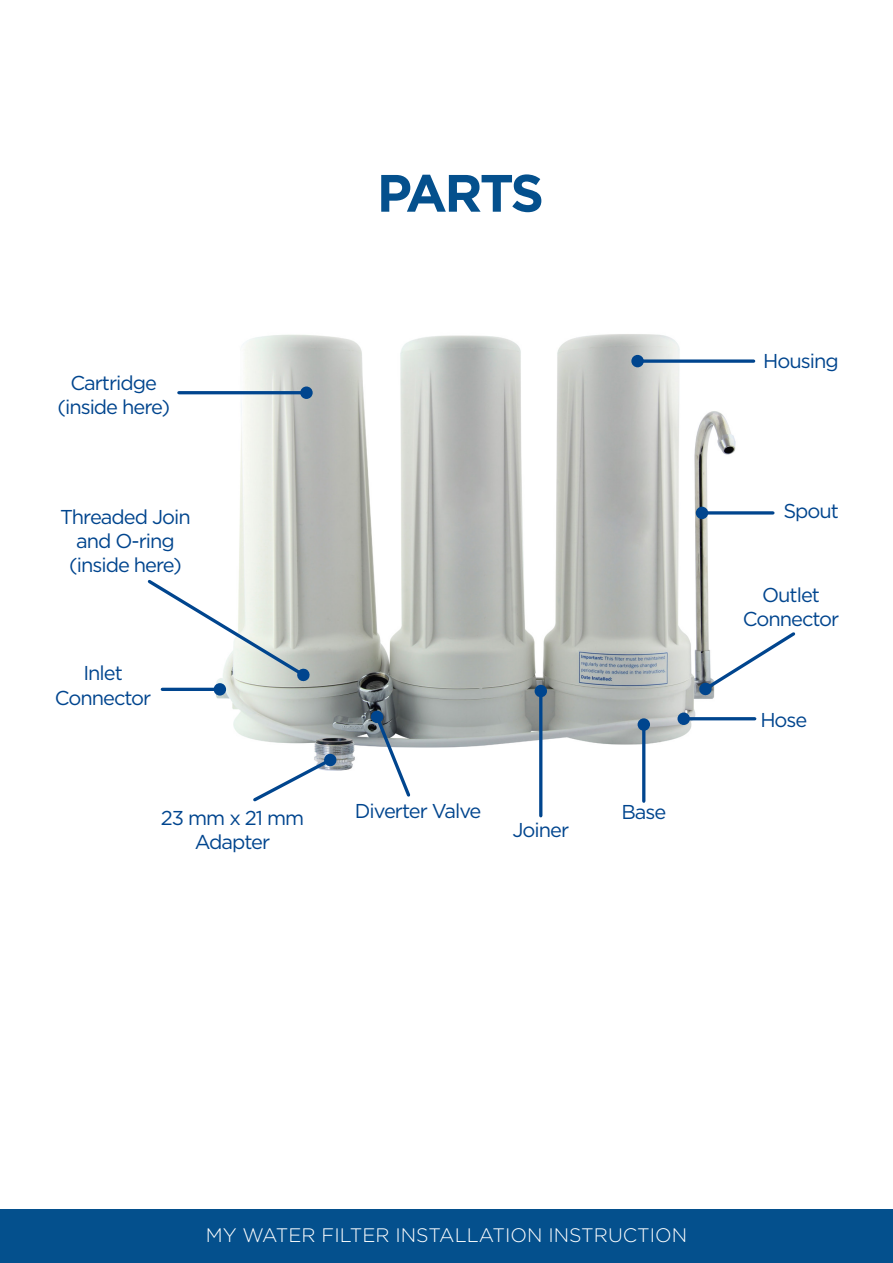
<style>
.page{position:relative;width:893px;height:1263px;background:#fff}
.page>*{position:absolute;margin:0;border:0;box-sizing:border-box;transform-origin:0 0}
.t1{font:700 52.5px "Gotham";letter-spacing:-.055em;color:#04508d}
.t2{font:20.1px "Gotham";letter-spacing:-.05em;color:#00458e}
.t3{font:300 19.5px "Gotham";color:#fff}
</style>
<div class="page">
<div style="left:0;top:1209px;width:893px;height:54px;background:#04508d"></div>
<img style="left:214px;top:334px;width:525px;height:439px">
<div style="left:631px;top:355px;width:13px;height:12px;background:#00458e;border-radius:50%"></div>
<svg style="left:643px;top:359px;width:111px;height:4px"></svg>
<div style="left:696px;top:507px;width:12px;height:12px;background:#00458e;border-radius:50%"></div>
<svg style="left:708px;top:511px;width:65px;height:4px"></svg>
<svg style="left:698px;top:629px;width:98px;height:67px"></svg>
<div style="left:638px;top:718px;width:12px;height:13px;background:#00458e;border-radius:50%"></div>
<div style="left:371px;top:711px;width:12px;height:12px;background:#00458e;border-radius:50%"></div>
<hr style="left:642px;top:725px;width:3px;height:76px;background:#00458e">
<svg style="left:373px;top:713px;width:40px;height:84px"></svg>
<div style="left:535px;top:685px;width:12px;height:12px;background:#00458e;border-radius:50%"></div>
<hr style="left:539px;top:692px;width:3px;height:124px;background:#00458e">
<svg style="left:250px;top:753px;width:87px;height:49px"></svg>
<div style="left:214px;top:683px;width:12px;height:12px;background:#00458e;border-radius:50%"></div>
<hr style="left:162px;top:688px;width:57px;height:3px;background:#00458e">
<div style="left:677px;top:712px;width:13px;height:13px;background:#00458e;border-radius:50%"></div>
<hr style="left:684px;top:717px;width:71px;height:3px;background:#00458e">
<svg style="left:147px;top:577px;width:163px;height:105px"></svg>
<div style="left:300px;top:386px;width:13px;height:13px;background:#00458e;border-radius:50%"></div>
<hr style="left:179px;top:391px;width:127px;height:3px;background:#00458e">
<p class="t1" style="left:377px;top:158px;width:169px">PARTS</p>
<p class="t2" style="left:70px;top:371px;width:88px">Cartridge</p>
<p class="t2" style="left:57px;top:395px;width:114px">(inside here)</p>
<p class="t2" style="left:60px;top:506px;width:132px">Threaded Join</p>
<p class="t2" style="left:76px;top:530px;width:100px">and O-ring</p>
<p class="t2" style="left:69px;top:554px;width:114px">(inside here)</p>
<p class="t2" style="left:83px;top:662px;width:41px">Inlet</p>
<p class="t2" style="left:55px;top:686px;width:98px">Connector</p>
<p class="t2" style="left:161px;top:807px;width:145px">23 mm x 21 mm</p>
<p class="t2" style="left:195px;top:831px;width:77px">Adapter</p>
<p class="t2" style="left:355px;top:799px;width:128px">Diverter Valve</p>
<p class="t2" style="left:512px;top:819px;width:58px">Joiner</p>
<p class="t2" style="left:621px;top:801px;width:46px">Base</p>
<p class="t2" style="left:763px;top:350px;width:77px">Housing</p>
<p class="t2" style="left:783px;top:499px;width:57px">Spout</p>
<p class="t2" style="left:762px;top:584px;width:59px">Outlet</p>
<p class="t2" style="left:743px;top:608px;width:98px">Connector</p>
<p class="t2" style="left:760px;top:708px;width:49px">Hose</p>
<p class="t3" style="left:206px;top:1224px;width:483px">MY WATER FILTER INSTALLATION INSTRUCTION</p>
</div>
